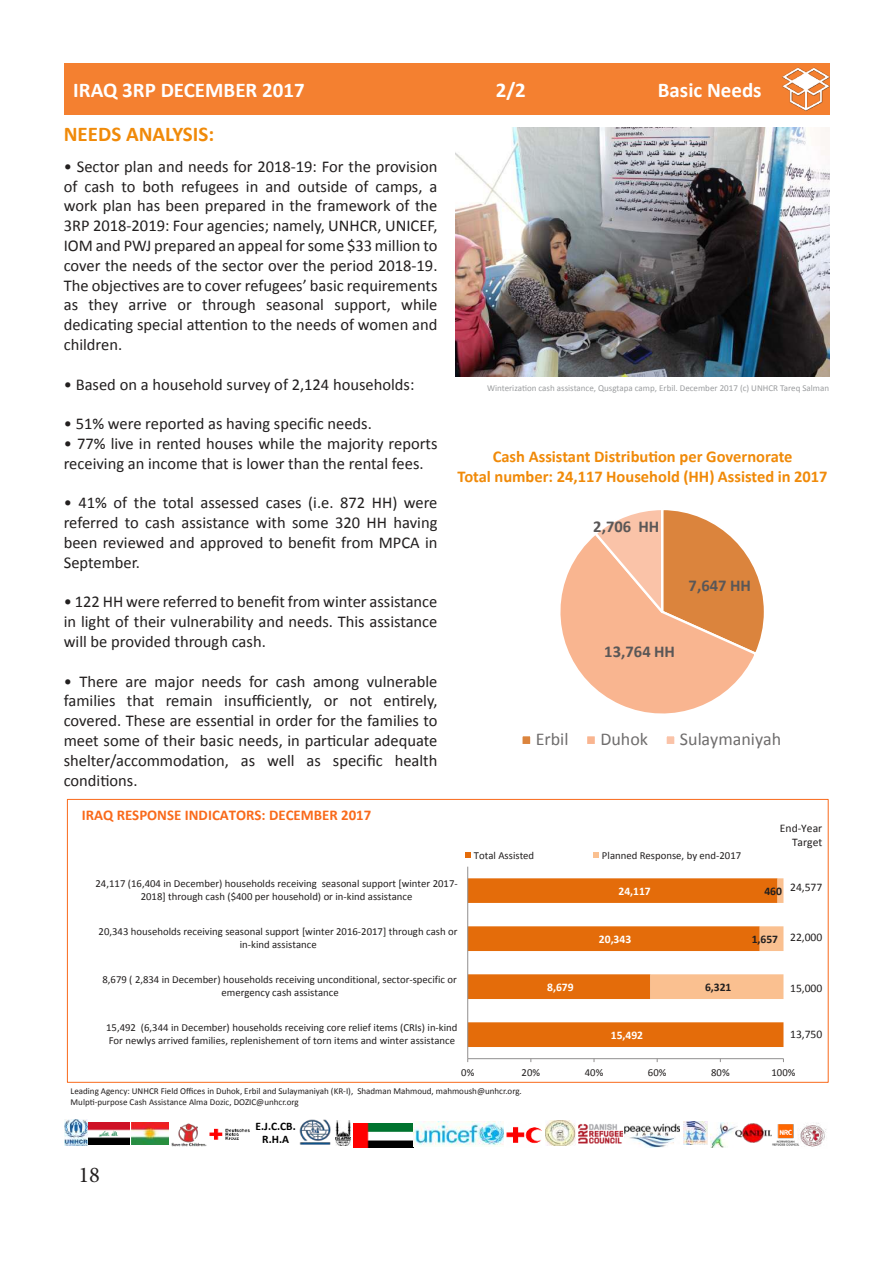
<style>
.page{position:relative;width:893px;height:1263px;background:#fff}
.page>*{position:absolute;margin:0;border:0;box-sizing:border-box;transform-origin:0 0}
.t1{font:22.5px "Minion Pro";color:#221f1f}
.t2{font:700 21px "Calibri";color:#fff}
.t3{font:700 21px "Calibri";color:#f08a09}
.t4{font:18px "Calibri";color:#6f6d6d}
.t5{font:16.5px/19.8px "Calibri";color:#221f1f;text-align:justify}
.t6{font:700 16.5px/19.8px "Calibri";color:#f08a09;text-align:center}
.t7{font:700 16.5px "Calibri";letter-spacing:.005em;color:#5a5757}
.t8{font:700 14.85px "Calibri";color:#f96a1b}
.t9{font:11.55px/14.2px "Calibri";color:#221f1f;text-align:right}
.t10{font:700 11.55px "Calibri";letter-spacing:-.005em;color:#fff}
.t11{font:700 11.55px/13.4px "Calibri";color:#000;text-align:center}
.t12{font:700 11.55px "Calibri";letter-spacing:-.005em;color:#221f1f}
.t13{font:10.65px/13px "Calibri";color:#221f1f;text-align:center}
.t14{font:9px/10.8px "Calibri";color:#221f1f}
.t15{font:9px "Calibri";color:#9b9d9f}
</style>
<div class="page">
<div style="left:64px;top:64px;width:765px;height:51px;background:#f48030"></div>
<img style="left:782px;top:67px;width:47px;height:44px">
<img style="left:353px;top:1123px;width:60px;height:25px">
<img style="left:710px;top:1122px;width:25px;height:26px">
<img style="left:89px;top:1122px;width:79px;height:22px">
<img style="left:209px;top:1128px;width:41px;height:12px">
<img style="left:335px;top:1120px;width:16px;height:26px">
<img style="left:414px;top:1121px;width:89px;height:25px">
<img style="left:507px;top:1127px;width:35px;height:17px">
<img style="left:171px;top:1123px;width:36px;height:24px">
<img style="left:771px;top:1124px;width:26px;height:22px">
<img style="left:797px;top:1123px;width:29px;height:24px">
<img style="left:735px;top:1124px;width:36px;height:19px">
<img style="left:579px;top:1124px;width:44px;height:20px">
<img style="left:300px;top:1119px;width:30px;height:25px">
<img style="left:64px;top:1120px;width:23px;height:26px">
<img style="left:545px;top:1120px;width:30px;height:26px">
<img style="left:683px;top:1122px;width:24px;height:23px">
<img style="left:624px;top:1123px;width:56px;height:24px">
<svg style="left:468px;top:878px;width:315px;height:169px;fill:#e46c0a"></svg>
<svg style="left:650px;top:878px;width:133px;height:121px"></svg>
<hr style="left:468px;top:1058px;width:315px;height:1px;background:#918f8f">
<hr style="left:467px;top:867px;width:1px;height:192px;background:#918f8f">
<svg style="left:465px;top:852px;width:6px;height:6px"></svg>
<svg style="left:593px;top:852px;width:6px;height:6px"></svg>
<img style="left:455px;top:128px;width:374px;height:248px">
<svg style="left:560px;top:510px;width:204px;height:204px"></svg>
<div style="left:521px;top:735px;width:10px;height:10px;background:#db843d"></div>
<div style="left:520px;top:734px;width:12px;height:12px;border:2px solid #fff"></div>
<div style="left:586px;top:735px;width:10px;height:10px;background:#f9b590"></div>
<div style="left:585px;top:734px;width:12px;height:12px;border:2px solid #fff"></div>
<div style="left:666px;top:735px;width:9px;height:10px;background:#fac3a8"></div>
<div style="left:664px;top:734px;width:13px;height:12px;border:2px solid #fff"></div>
<p class="t2" style="left:73px;top:77px;width:233px">IRAQ 3RP DECEMBER 2017</p>
<p class="t2" style="left:496px;top:77px;width:31px">2/2</p>
<p class="t2" style="left:658px;top:77px;width:105px">Basic Needs</p>
<p class="t3" style="left:64px;top:121px;width:152px">NEEDS ANALYSIS:</p>
<p class="t5" style="left:64px;top:156px;width:375px">• Sector plan and needs for 2018-19: For the provision of cash to both refugees in and outside of camps, a work plan has been prepared in the framework of the 3RP 2018-2019: Four agencies; namely, UNHCR, UNICEF, IOM and PWJ prepared an appeal for some $33 million to cover the needs of the sector over the period 2018-19.<br>The objectives are to cover refugees’ basic requirements as they arrive or through seasonal support, while dedicating special attention to the needs of women and children.</p>
<p class="t5" style="left:64px;top:374px;width:352px">• Based on a household survey of 2,124 households:</p>
<p class="t5" style="left:64px;top:414px;width:310px">• 51% were reported as having specific needs.</p>
<p class="t5" style="left:64px;top:434px;width:375px">• 77% live in rented houses while the majority reports receiving an income that is lower than the rental fees.</p>
<p class="t5" style="left:64px;top:493px;width:375px">• 41% of the total assessed cases (i.e. 872 HH) were referred to cash assistance with some 320 HH having been reviewed and approved to benefit from MPCA in September.</p>
<p class="t5" style="left:64px;top:592px;width:375px">• 122 HH were referred to benefit from winter assistance in light of their vulnerability and needs. This assistance will be provided through cash.</p>
<p class="t5" style="left:64px;top:671px;width:375px">• There are major needs for cash among vulnerable families that remain insufficiently, or not entirely, covered. These are essential in order for the families to meet some of their basic needs, in particular adequate shelter/accommodation, as well as specific health conditions.</p>
<p class="t8" style="left:82px;top:811px;width:291px">IRAQ RESPONSE INDICATORS: DECEMBER 2017</p>
<p class="t15" style="left:487px;top:383px;width:344px">Winterization cash assistance, Qusgtapa camp, Erbil. December 2017 (c) UNHCR Tareq Salman</p>
<p class="t6" style="left:458px;top:447px;width:371px">Cash Assistant Distribution per Governorate<br>Total number: 24,117 Household (HH) Assisted in 2017</p>
<p class="t7" style="left:593px;top:516px;width:68px">2,706 HH</p>
<p class="t7" style="left:689px;top:575px;width:64px">7,647 HH</p>
<p class="t7" style="left:604px;top:641px;width:72px">13,764 HH</p>
<p class="t4" style="left:536px;top:733px;width:34px">Erbil</p>
<p class="t4" style="left:600px;top:733px;width:49px">Duhok</p>
<p class="t4" style="left:680px;top:733px;width:103px">Sulaymaniyah</p>
<p class="t13" style="left:96px;top:878px;width:364px">24,117 (16,404 in December) households receiving seasonal support [winter 2017-<br>2018] through cash ($400 per household) or in-kind assistance</p>
<p class="t13" style="left:99px;top:926px;width:360px">20,343 households receiving seasonal support [winter 2016-2017] through cash or in-kind assistance</p>
<p class="t13" style="left:102px;top:974px;width:356px">8,679 ( 2,834 in December) households receiving unconditional, sector-specific or emergency cash assistance</p>
<p class="t13" style="left:106px;top:1022px;width:353px;text-align:left">15,492 (6,344 in December) households receiving core relief items (CRIs) in-kind<br>For newlys arrived families, replenishement of torn items and winter assistance</p>
<p class="t13" style="left:474px;top:849px;width:62px">Total Assisted</p>
<p class="t13" style="left:602px;top:849px;width:141px">Planned Response, by end-2017</p>
<p class="t10" style="left:618px;top:887px;width:34px">24,117</p>
<p class="t9" style="left:780px;top:822px;width:44px">End-Year<br>Target</p>
<p class="t9" style="left:790px;top:880px;width:34px">24,577</p>
<p class="t12" style="left:764px;top:888px;width:19px">460</p>
<p class="t10" style="left:599px;top:935px;width:34px">20,343</p>
<p class="t12" style="left:752px;top:935px;width:28px">1,657</p>
<p class="t9" style="left:790px;top:931px;width:34px">22,000</p>
<p class="t10" style="left:547px;top:983px;width:28px">8,679</p>
<p class="t10" style="left:611px;top:1031px;width:34px">15,492</p>
<p class="t12" style="left:705px;top:983px;width:28px">6,321</p>
<p class="t9" style="left:790px;top:981px;width:34px">15,000</p>
<p class="t9" style="left:790px;top:1028px;width:34px">13,750</p>
<p class="t13" style="left:461px;top:1066px;width:15px">0%</p>
<p class="t13" style="left:522px;top:1066px;width:20px">20%</p>
<p class="t13" style="left:585px;top:1066px;width:20px">40%</p>
<p class="t13" style="left:648px;top:1066px;width:20px">60%</p>
<p class="t13" style="left:711px;top:1066px;width:20px">80%</p>
<p class="t13" style="left:771px;top:1066px;width:26px">100%</p>
<p class="t14" style="left:71px;top:1086px;width:453px">Leading Agency: UNHCR Field Offices in Duhok, Erbil and Sulaymaniyah (KR-I), Shadman Mahmoud, mahmoush@unhcr.org.<br>Mulpti-purpose Cash Assistance Alma Dozic, DOZIC@unhcr.org</p>
<p class="t11" style="left:256px;top:1119px;width:42px">E.J.C.CB.<br>R.H.A</p>
<h1 class="t1" style="left:78px;top:1166px;width:23px">18</h1>
</div>
